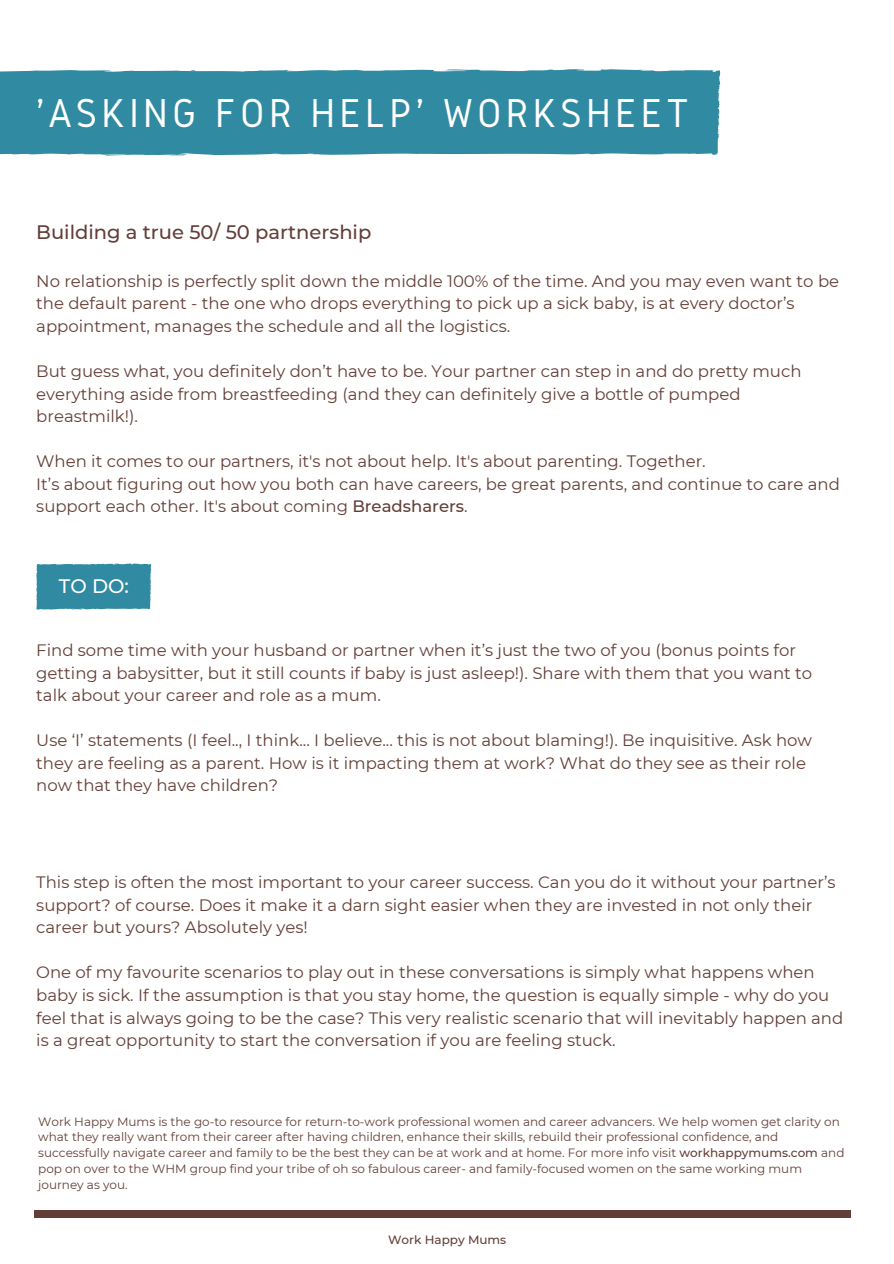
<style>
.page{position:relative;width:894px;height:1264px;background:#fff}
.page>*{position:absolute;margin:0;border:0;box-sizing:border-box;transform-origin:0 0}
.t1{font:42px "Gidole";letter-spacing:.1em;color:#fff}
.t2{font:500 19.5px "Montserrat";color:#633e36}
.t3{font:500 19.5px "Montserrat";color:#fff}
.t4{font:16.5px/22.5px "Montserrat";color:#633e36}
.t5{font:12px/15.8px "Montserrat";color:#633e36}
.t6{font:500 12px "Montserrat";color:#633e36}
.s1{font-weight:500}
</style>
<div class="page">
<div style="left:0;top:69px;width:720px;height:87px;background:#308aa1"></div>
<div style="left:34px;top:1210px;width:816px;height:7px;background:#633e36"></div>
<div style="left:36px;top:563px;width:115px;height:46px;background:#308aa1"></div>
<h1 class="t1" style="left:36px;top:90px;width:653px">'ASKING FOR HELP' WORKSHEET</h1>
<p class="t2" style="left:36px;top:220px;width:336px">Building a true 50/ 50 partnership</p>
<p class="t4" style="left:36px;top:270px;width:804px">No relationship is perfectly split down the middle 100% of the time. And you may even want to be the default parent - the one who drops everything to pick up a sick baby, is at every doctor’s appointment, manages the schedule and all the logistics.</p>
<p class="t4" style="left:36px;top:360px;width:766px">But guess what, you definitely don’t have to be. Your partner can step in and do pretty much everything aside from breastfeeding (and they can definitely give a bottle of pumped breastmilk!).</p>
<p class="t4" style="left:36px;top:450px;width:805px">When it comes to our partners, it's not about help. It's about parenting. Together.<br>It’s about figuring out how you both can have careers, be great parents, and continue to care and support each other. It's about coming <span class="s1">Breadsharers</span>.</p>
<p class="t3" style="left:59px;top:574px;width:72px">TO DO:</p>
<p class="t4" style="left:36px;top:639px;width:777px">Find some time with your husband or partner when it’s just the two of you (bonus points for getting a babysitter, but it still counts if baby is just asleep!). Share with them that you want to talk about your career and role as a mum.</p>
<p class="t4" style="left:36px;top:729px;width:777px">Use ‘I’ statements (I feel.., I think... I believe... this is not about blaming!). Be inquisitive. Ask how they are feeling as a parent. How is it impacting them at work? What do they see as their role now that they have children?</p>
<p class="t4" style="left:36px;top:871px;width:800px">This step is often the most important to your career success. Can you do it without your partner’s support? of course. Does it make it a darn sight easier when they are invested in not only their career but yours? Absolutely yes!</p>
<p class="t4" style="left:36px;top:961px;width:808px">One of my favourite scenarios to play out in these conversations is simply what happens when baby is sick. If the assumption is that you stay home, the question is equally simple - why do you feel that is always going to be the case? This very realistic scenario that will inevitably happen and is a great opportunity to start the conversation if you are feeling stuck.</p>
<p class="t5" style="left:38px;top:1113px;width:807px">Work Happy Mums is the go-to resource for return-to-work professional women and career advancers. We help women get clarity on what they really want from their career after having children, enhance their skills, rebuild their professional confidence, and successfully navigate career and family to be the best they can be at work and at home. For more info visit <span class="s1">workhappymums.com</span> and pop on over to the WHM group find your tribe of oh so fabulous career- and family-focused women on the same working mum journey as you.</p>
<p class="t6" style="left:388px;top:1232px;width:120px">Work Happy Mums</p>
</div>
